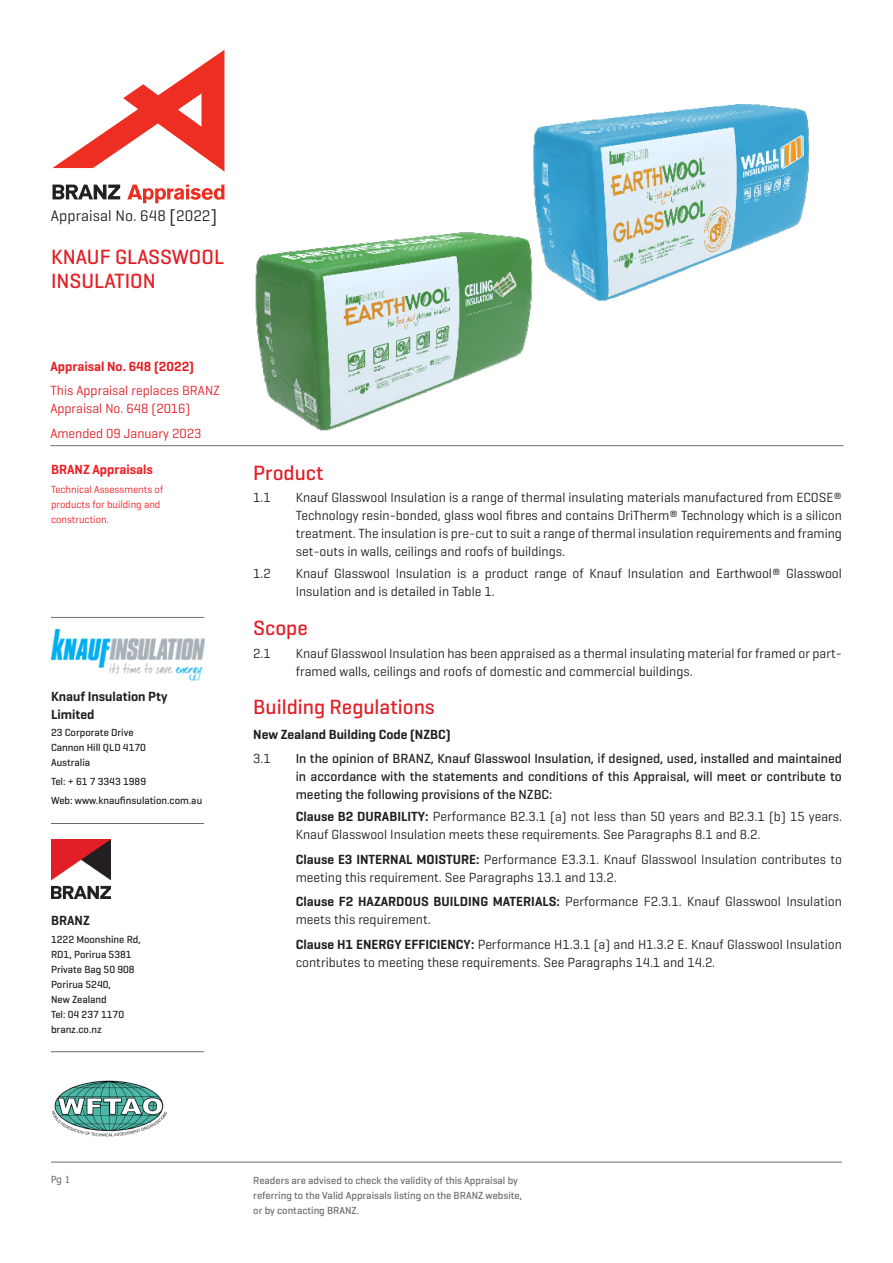
<style>
.page{position:relative;width:893px;height:1263px;background:#fff}
.page>*{position:absolute;margin:0;border:0;box-sizing:border-box;transform-origin:0 0}
.H3_Geo_P{font:500 21px/24px "Geogrotesque";color:#e21f26}
.t1{font:15.6px "Geogrotesque";letter-spacing:.005em;color:#231f20}
.Body_INDENT{font:13.5px/18px "Geogrotesque";color:#231f20}
.t2{font:500 13.5px/18px "Geogrotesque";color:#231f20;text-align:justify}
.H4_Geo_P{font:13.5px/18px "Geogrotesque";color:#e21f26}
.H5_Geo_P_INDENT{font:600 13.5px "Geogrotesque";color:#231f20}
.Small_Body_Geo_P{font:600 13.5px/18px "Geogrotesque";color:#231f20}
.H4_Geo_P-2{font:600 13.5px "Geogrotesque";color:#e21f26}
.Body{font:600 13.5px "Geogrotesque";color:#ee1d23}
.H5_Geo_P{font:600 13.5px "Geogrotesque";color:#231f20}
.Small_Body_Geo_P-2{font:500 10.5px/15px "Geogrotesque";color:#231f20}
.Small_Body_Geo_P-3{font:500 10.5px/15px "Geogrotesque";color:#6c6d70}
.Body-2{font:10.5px/15px "Geogrotesque";color:#ee1d23}
.t3{font:9.75px "Tahoma";color:#6c6d70}
.s1{font-size:18.3px}
.s2{font-weight:600}
</style>
<div class="page">
<hr style="left:51px;top:617px;width:153px;height:1px;background:#6c6d70">
<img style="left:51px;top:629px;width:153px;height:52px">
<hr style="left:51px;top:823px;width:153px;height:1px;background:#6c6d70">
<img style="left:51px;top:839px;width:60px;height:60px">
<hr style="left:51px;top:1051px;width:153px;height:1px;background:#6c6d70">
<hr style="left:50px;top:445px;width:793px;height:1px;background:#6c6d70">
<hr style="left:51px;top:1162px;width:791px;height:1px;background:#6c6d70">
<img style="left:51px;top:1080px;width:117px;height:57px">
<svg style="left:52px;top:50px;width:172px;height:119px"></svg>
<svg style="left:127px;top:185px;width:71px;height:18px"></svg>
<svg style="left:53px;top:185px;width:67px;height:14px"></svg>
<img style="left:198px;top:116px;width:396px;height:331px">
<img style="left:476px;top:104px;width:334px;height:277px">
<p class="t1" style="left:51px;top:206px;width:168px">Appraisal No. 648 <span class="s1">[</span>2022<span class="s1">]</span></p>
<p class="H3_Geo_P" style="left:51px;top:245px;width:175px">KNAUF GLASSWOOL<br>INSULATION</p>
<p class="H4_Geo_P-2" style="left:50px;top:358px;width:145px">Appraisal No. 648 (2022)</p>
<p class="H4_Geo_P" style="left:50px;top:381px;width:171px">This Appraisal replaces BRANZ<br>Appraisal No. 648 (2016)</p>
<p class="H4_Geo_P" style="left:50px;top:424px;width:152px">Amended 09 January 2023</p>
<p class="Body" style="left:51px;top:461px;width:103px">BRANZ Appraisals</p>
<p class="Body-2" style="left:51px;top:482px;width:114px">Technical Assessments of products for building and construction.</p>
<p class="Small_Body_Geo_P" style="left:51px;top:687px;width:118px">Knauf Insulation Pty<br>Limited</p>
<p class="Small_Body_Geo_P-2" style="left:51px;top:725px;width:84px">23 Corporate Drive</p>
<p class="Small_Body_Geo_P-2" style="left:51px;top:740px;width:97px">Cannon Hill QLD 4170</p>
<p class="Small_Body_Geo_P-2" style="left:51px;top:755px;width:41px">Australia</p>
<p class="Small_Body_Geo_P-2" style="left:51px;top:774px;width:97px">Tel: + 61 7 3343 1989</p>
<p class="Small_Body_Geo_P-2" style="left:51px;top:793px;width:153px">Web: www.knaufinsulation.com.au</p>
<p class="H5_Geo_P" style="left:51px;top:912px;width:40px">BRANZ</p>
<p class="Small_Body_Geo_P-2" style="left:51px;top:931px;width:91px">1222 Moonshine Rd,</p>
<p class="Small_Body_Geo_P-2" style="left:51px;top:946px;width:82px">RD1, Porirua 5381</p>
<p class="Small_Body_Geo_P-2" style="left:51px;top:961px;width:85px">Private Bag 50 908</p>
<p class="Small_Body_Geo_P-2" style="left:51px;top:976px;width:62px">Porirua 5240,<br>New Zealand</p>
<p class="Small_Body_Geo_P-2" style="left:51px;top:1006px;width:75px">Tel: 04 237 1170</p>
<p class="Small_Body_Geo_P-2" style="left:51px;top:1021px;width:52px">branz.co.nz</p>
<p class="H3_Geo_P" style="left:253px;top:460px;width:72px">Product</p>
<p class="Body_INDENT" style="left:253px;top:488px;width:19px">1.1</p>
<p class="Body_INDENT" style="left:296px;top:488px;width:548px;text-align:justify">Knauf Glasswool Insulation is a range of thermal insulating materials manufactured from ECOSE® Technology resin-bonded, glass wool fibres and contains DriTherm® Technology which is a silicon treatment. The insulation is pre-cut to suit a range of thermal insulation requirements and framing set-outs in walls, ceilings and roofs of buildings.</p>
<p class="Body_INDENT" style="left:253px;top:564px;width:19px">1.2</p>
<p class="Body_INDENT" style="left:296px;top:564px;width:548px">Knauf Glasswool Insulation is a product range of Knauf Insulation and Earthwool® Glasswool<br>Insulation and is detailed in Table 1.</p>
<p class="H3_Geo_P" style="left:253px;top:616px;width:56px">Scope</p>
<p class="Body_INDENT" style="left:253px;top:643px;width:19px">2.1</p>
<p class="Body_INDENT" style="left:296px;top:643px;width:548px">Knauf Glasswool Insulation has been appraised as a thermal insulating material for framed or part&shy;framed walls, ceilings and roofs of domestic and commercial buildings.</p>
<p class="H3_Geo_P" style="left:253px;top:695px;width:183px">Building Regulations</p>
<p class="H5_Geo_P_INDENT" style="left:253px;top:726px;width:199px">New Zealand Building Code (NZBC)</p>
<p class="Body_INDENT" style="left:253px;top:749px;width:19px">3.1</p>
<p class="t2" style="left:296px;top:749px;width:548px">In the opinion of BRANZ, Knauf Glasswool Insulation, if designed, used, installed and maintained in accordance with the statements and conditions of this Appraisal, will meet or contribute to meeting the following provisions of the NZBC:</p>
<p class="Body_INDENT" style="left:296px;top:807px;width:548px"><span class="s2">Clause B2 DURABILITY:</span> Performance B2.3.1 (a) not less than 50 years and B2.3.1 (b) 15 years.<br>Knauf Glasswool Insulation meets these requirements. See Paragraphs 8.1 and 8.2.</p>
<p class="Body_INDENT" style="left:296px;top:850px;width:548px"><span class="s2">Clause E3 INTERNAL MOISTURE:</span> Performance E3.3.1. Knauf Glasswool Insulation contributes to meeting this requirement. See Paragraphs 13.1 and 13.2.</p>
<p class="Body_INDENT" style="left:296px;top:892px;width:548px"><span class="s2">Clause F2 HAZARDOUS BUILDING MATERIALS:</span> Performance F2.3.1. Knauf Glasswool Insulation meets this requirement.</p>
<p class="Body_INDENT" style="left:296px;top:934px;width:548px"><span class="s2">Clause H1 ENERGY EFFICIENCY:</span> Performance H1.3.1 (a) and H1.3.2 E. Knauf Glasswool Insulation contributes to meeting these requirements. See Paragraphs 14.1 and 14.2.</p>
<p class="t3" style="left:51px;top:1173px;width:21px">Pg 1</p>
<p class="Small_Body_Geo_P-3" style="left:253px;top:1172px;width:270px">Readers are advised to check the validity of this Appraisal by referring to the Valid Appraisals listing on the BRANZ website, or by contacting BRANZ.</p>
</div>
